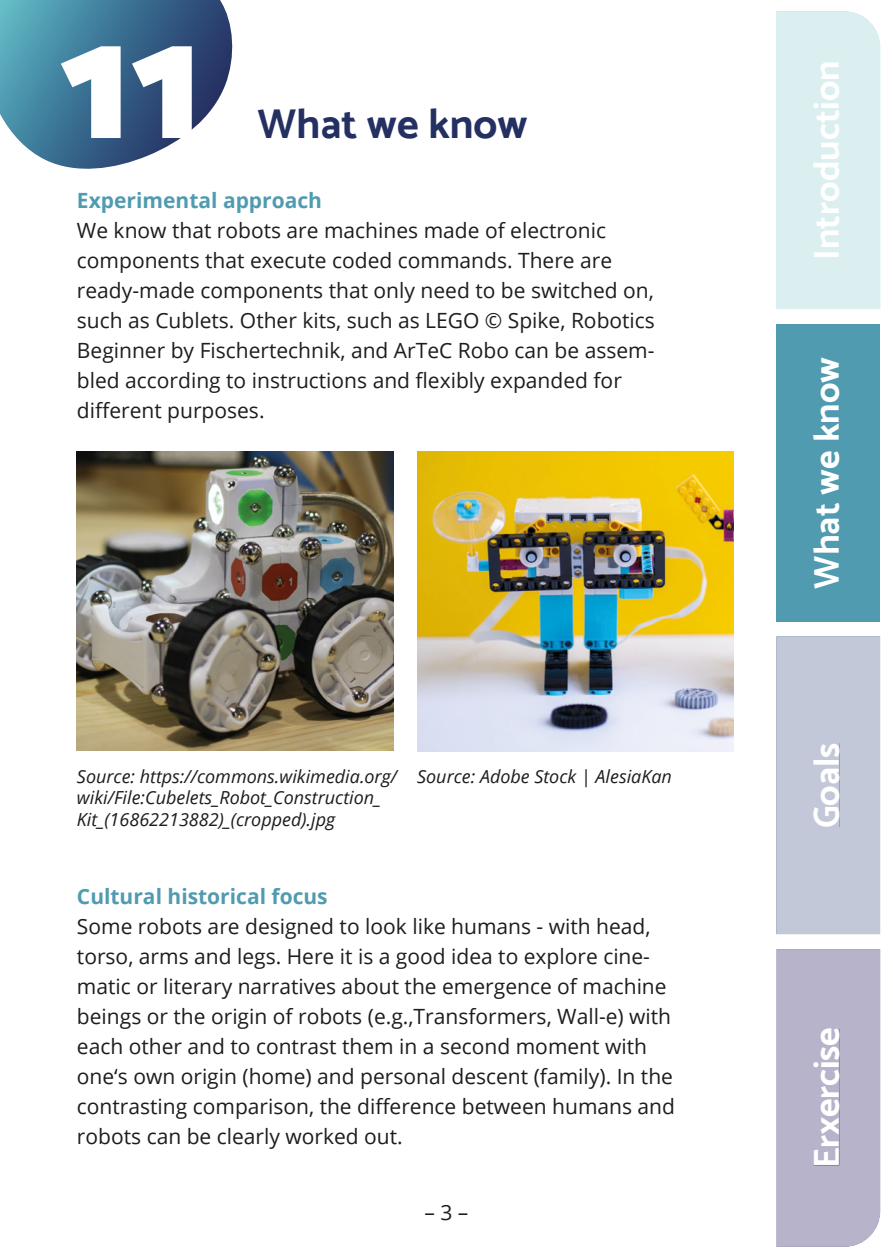
<style>
.page{position:relative;width:893px;height:1259px;background:#fff}
.page>*{position:absolute;margin:0;border:0;box-sizing:border-box;transform-origin:0 0}
.t1{font:900 162px "Catamaran";color:#fff}
.t2{font:700 42px "Catamaran";color:#243062}
.t3{font:700 36px "Catamaran";color:#fff}
.t4{font:21px/30px "Open Sans";color:#1d1d1b}
.t5{font:700 21px "Open Sans";color:#519bb0}
.t6{font:italic 18px/21.6px "Open Sans";color:#1d1d1b}
</style>
<div class="page">
<div style="left:776px;top:324px;width:104px;height:297px;background:#519bb0"></div>
<svg style="left:0;top:0;width:233px;height:169px;background:#557f9d"></svg>
<div style="left:776px;top:11px;width:105px;height:298px;background:#dbeff1"></div>
<div style="left:813px;top:62px;width:26px;height:195px;background:#dbeff1"></div>
<svg style="left:776px;top:637px;width:105px;height:610px"></svg>
<div style="left:776px;top:949px;width:104px;height:297px;background:#b7b3ca"></div>
<div style="left:776px;top:636px;width:104px;height:298px;background:#c3c8d8"></div>
<div style="left:814px;top:1028px;width:25px;height:137px;background:#b7b3ca"></div>
<div style="left:813px;top:743px;width:26px;height:84px;background:#c3c8d8"></div>
<img style="left:77px;top:452px;width:316px;height:298px">
<img style="left:417px;top:452px;width:317px;height:299px">
<h1 class="t1" style="left:59px;top:-13px;width:144px">11</h1>
<h2 class="t2" style="left:257px;top:99px;width:272px">What we know</h2>
<p class="t5" style="left:77px;top:185px;width:247px">Experimental approach</p>
<p class="t4" style="left:77px;top:215px;width:579px">We know that robots are machines made of electronic components that execute coded commands. There are ready-made components that only need to be switched on, such as Cublets. Other kits, such as LEGO © Spike, Robotics Beginner by Fischertechnik, and ArTeC Robo can be assem&shy;bled according to instructions and flexibly expanded for different purposes.</p>
<p class="t6" style="left:77px;top:765px;width:322px">Source: https://commons.wikimedia.org/ wiki/File:Cubelets_Robot_Construction_<br>Kit_(16862213882)_(cropped).jpg</p>
<p class="t6" style="left:417px;top:765px;width:256px">Source: Adobe Stock | AlesiaKan</p>
<p class="t5" style="left:77px;top:881px;width:252px">Cultural historical focus</p>
<p class="t4" style="left:77px;top:911px;width:600px">Some robots are designed to look like humans - with head, torso, arms and legs. Here it is a good idea to explore cine&shy;matic or literary narratives about the emergence of machine beings or the origin of robots (e.g.,Transformers, Wall-e) with each other and to contrast them in a second moment with one‘s own origin (home) and personal descent (family). In the contrasting comparison, the difference between humans and robots can be clearly worked out.</p>
<p class="t4" style="left:424px;top:1196px;width:45px">– 3 –</p>
<h3 class="t3" style="left:805px;top:260px;width:201px;rotate:-90deg">Introduction</h3>
<h3 class="t3" style="left:805px;top:588px;width:233px;rotate:-90deg">What we know</h3>
<h3 class="t3" style="left:805px;top:828px;width:87px;rotate:-90deg">Goals</h3>
<h3 class="t3" style="left:805px;top:1168px;width:142px;rotate:-90deg">Erxercise</h3>
</div>
